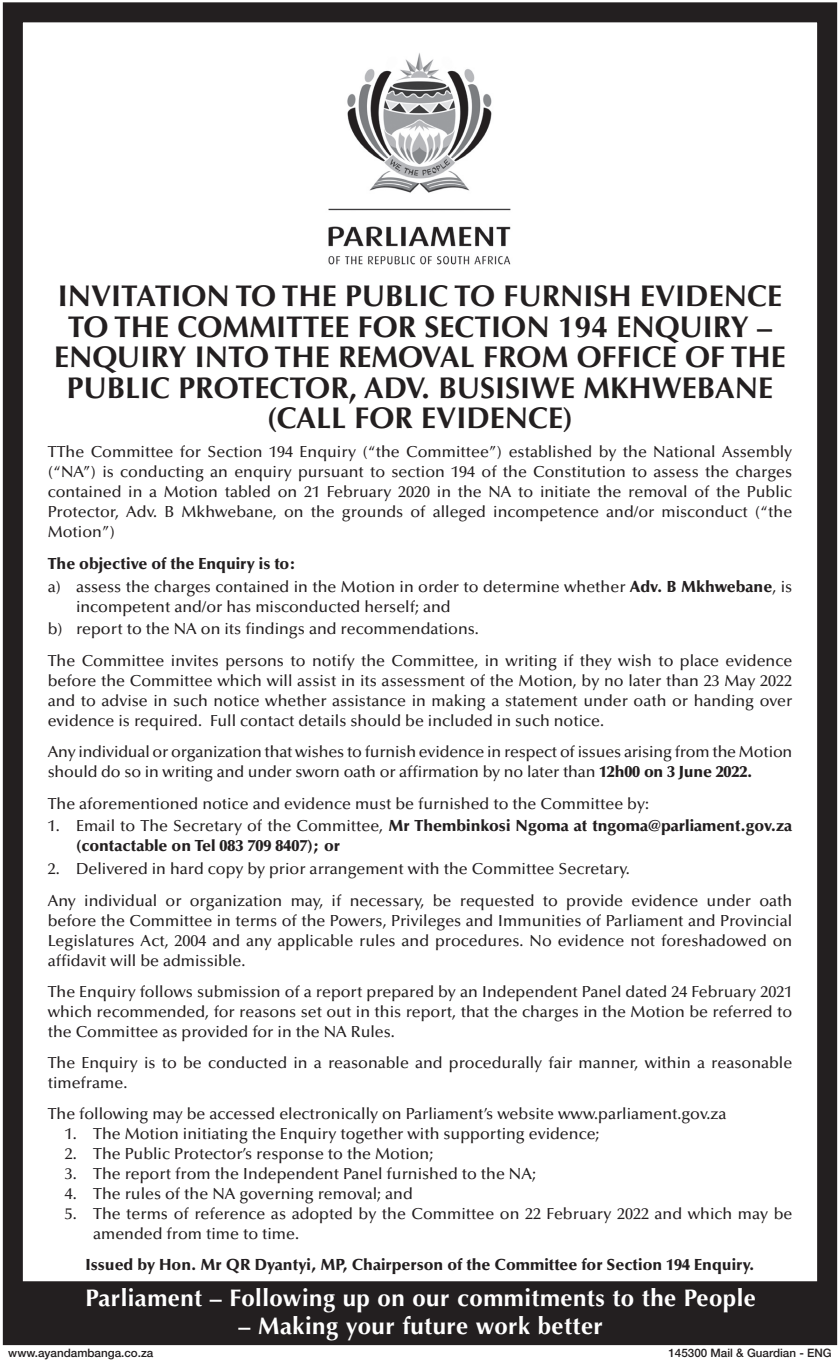
<style>
.page{position:relative;width:840px;height:1361px;background:#fff}
.page>*{position:absolute;margin:0;border:0;box-sizing:border-box;transform-origin:0 0}
.t1{font:700 30px/30.6px "Optima LT Std";color:#231f20;text-align:center}
.t2{font:700 24px "Optima LT Std";letter-spacing:.02em;color:#fff}
.t3{font:500 16px/20px "Optima LT Std";color:#231f20}
.t4{font:900 16px/20px "Optima LT Std";color:#231f20}
.t5{font:500 11.6px "Helvetica Neue LT Std";color:#231f20}
.s1{font-weight:900}
.s2{font-weight:500}
</style>
<div class="page">
<img style="left:328px;top:53px;width:183px;height:212px">
<div style="left:3px;top:2px;width:833px;height:1343px;border:20px solid #231f20"></div>
<div style="left:8px;top:1281px;width:823px;height:61px;border:20px solid #231f20"></div>
<div style="left:20px;top:1288px;width:801px;height:45px;background:#231f20"></div>
<h1 class="t1" style="left:54px;top:281px;width:732px">INVITATION TO THE PUBLIC TO FURNISH EVIDENCE TO THE COMMITTEE FOR SECTION 194 ENQUIRY – ENQUIRY INTO THE REMOVAL FROM OFFICE OF THE PUBLIC PROTECTOR, ADV. BUSISIWE MKHWEBANE (CALL FOR EVIDENCE)</h1>
<p class="t3" style="left:48px;top:442px;width:745px;text-align:justify">TThe Committee for Section 194 Enquiry (“the Committee”) established by the National Assembly (“NA”) is conducting an enquiry pursuant to section 194 of the Constitution to assess the charges contained in a Motion tabled on 21 February 2020 in the NA to initiate the removal of the Public Protector, Adv. B Mkhwebane, on the grounds of alleged incompetence and/or misconduct (“the Motion”)</p>
<p class="t3" style="left:48px;top:552px;width:745px;line-height:22.8px"><span class="s1">The objective of the Enquiry is to:<br></span>a) assess the charges contained in the Motion in order to determine whether <span class="s1">Adv. B Mkhwebane</span>, is</p>
<p class="t3" style="left:48px;top:595px;width:432px;line-height:22.8px;text-align:center">incompetent and/or has misconducted herself; and<br>b) report to the NA on its findings and recommendations.</p>
<p class="t3" style="left:48px;top:651px;width:745px;text-align:justify">The Committee invites persons to notify the Committee, in writing if they wish to place evidence before the Committee which will assist in its assessment of the Motion, by no later than 23 May 2022 and to advise in such notice whether assistance in making a statement under oath or handing over evidence is required. Full contact details should be included in such notice.</p>
<p class="t3" style="left:48px;top:742px;width:745px">Any individual or organization that wishes to furnish evidence in respect of issues arising from the Motion should do so in writing and under sworn oath or affirmation by no later than <span class="s1">12h00 on 3 June 2022.</span></p>
<p class="t3" style="left:48px;top:793px;width:602px">The aforementioned notice and evidence must be furnished to the Committee by:</p>
<p class="t4" style="left:76px;top:816px;width:717px;text-indent:-28px"><span class="s2">1. Email to The Secretary of the Committee,</span> Mr Thembinkosi Ngoma at tngoma@parliament.gov.za (contactable on Tel 083 709 8407); or</p>
<p class="t3" style="left:48px;top:853px;width:745px;line-height:31.4px">2. Delivered in hard copy by prior arrangement with the Committee Secretary.<br>Any individual or organization may, if necessary, be requested to provide evidence under oath</p>
<p class="t3" style="left:48px;top:910px;width:745px;text-align:justify">before the Committee in terms of the Powers, Privileges and Immunities of Parliament and Provincial Legislatures Act, 2004 and any applicable rules and procedures. No evidence not foreshadowed on affidavit will be admissible.</p>
<p class="t3" style="left:48px;top:982px;width:745px;text-align:justify">The Enquiry follows submission of a report prepared by an Independent Panel dated 24 February 2021 which recommended, for reasons set out in this report, that the charges in the Motion be referred to the Committee as provided for in the NA Rules.</p>
<p class="t3" style="left:48px;top:1053px;width:745px">The Enquiry is to be conducted in a reasonable and procedurally fair manner, within a reasonable timeframe.</p>
<p class="t3" style="left:48px;top:1103px;width:680px">The following may be accessed electronically on Parliament’s website www.parliament.gov.za</p>
<p class="t3" style="left:65px;top:1123px;width:536px">1. The Motion initiating the Enquiry together with supporting evidence;</p>
<p class="t3" style="left:65px;top:1143px;width:370px">2. The Public Protector’s response to the Motion;</p>
<p class="t3" style="left:65px;top:1163px;width:472px">3. The report from the Independent Panel furnished to the NA;</p>
<p class="t3" style="left:65px;top:1183px;width:349px">4. The rules of the NA governing removal; and</p>
<p class="t3" style="left:93px;top:1203px;width:700px;text-indent:-28px">5. The terms of reference as adopted by the Committee on 22 February 2022 and which may be amended from time to time.</p>
<p class="t4" style="left:85px;top:1254px;width:670px">Issued by Hon. Mr QR Dyantyi, MP, Chairperson of the Committee for Section 194 Enquiry.</p>
<h2 class="t2" style="left:85px;top:1283px;width:671px">Parliament – Following up on our commitments to the People</h2>
<h2 class="t2" style="left:238px;top:1311px;width:365px">– Making your future work better</h2>
<p class="t5" style="left:8px;top:1345px;width:146px">www.ayandambanga.co.za</p>
<p class="t5" style="left:668px;top:1345px;width:165px">145300 Mail &amp; Guardian - ENG</p>
</div>
